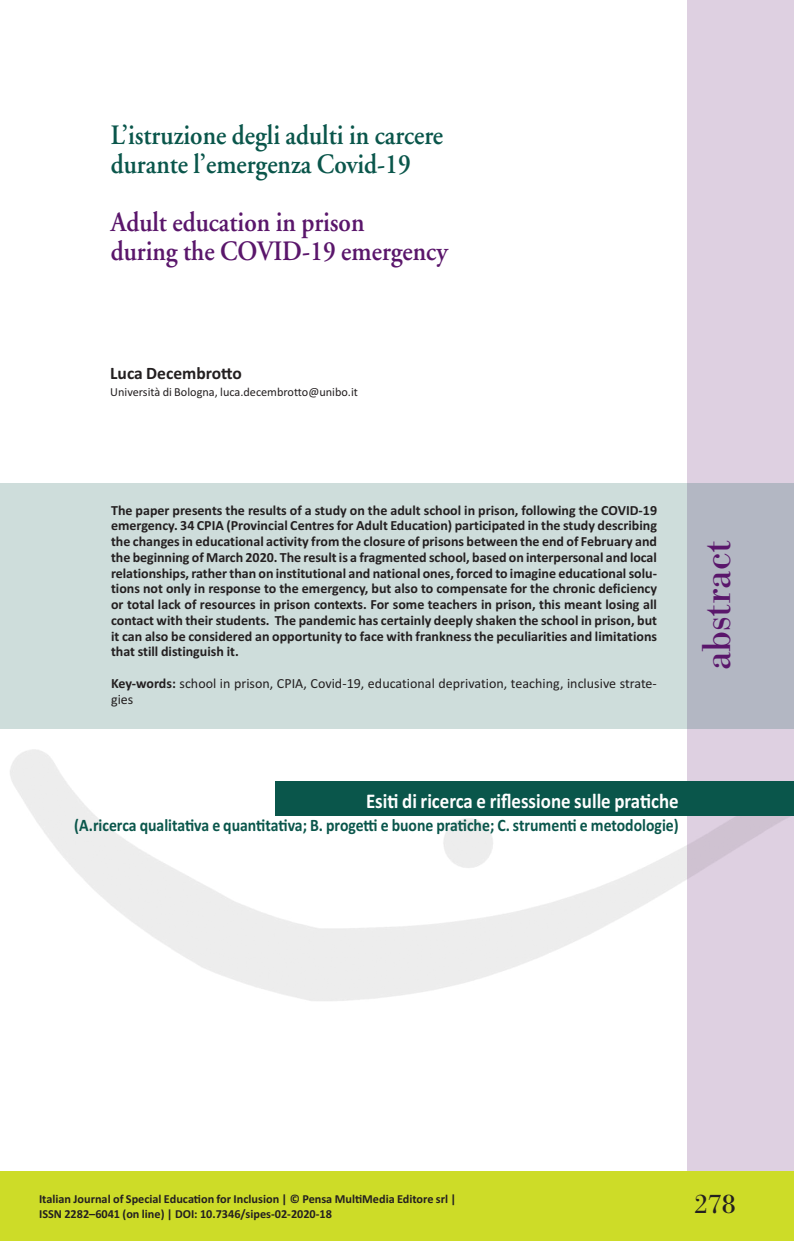
<style>
.page{position:relative;width:794px;height:1241px;background:#fff}
.page>*{position:absolute;margin:0;border:0;box-sizing:border-box;transform-origin:0 0}
.t1{font:42px "Bodoni Antiqua T";color:#5a166b}
.t2{font:600 28px/28.9px "Adobe Garamond";color:#0a564b;scale:.9 1}
.t3{font:600 28px/28.9px "Adobe Garamond";color:#5a166b;scale:.9 1}
.t4{font:28px "Bodoni Antiqua T";color:#231f20}
.t5{font:700 21px "Calibri";color:#fff;scale:.9 1}
.t6{font:700 17.5px "Calibri";color:#0a564b;scale:.9 1}
.t7{font:700 17.5px "Calibri";color:#231f20}
.t8{font:700 14px/15.8px "Calibri";color:#231f20;text-align:justify}
.t9{font:14px/15.8px "Calibri";color:#231f20}
.t10{font:700 12.25px/14.7px "Calibri";color:#231f20}
.t11{font:12.25px "Calibri";color:#231f20}
.s1{font-weight:700}
</style>
<div class="page">
<div style="left:688px;top:1px;width:106px;height:1239px;background:#ded0e1"></div>
<div style="left:275px;top:781px;width:519px;height:35px;background:#0a564b"></div>
<div style="left:0;top:483px;width:794px;height:245px;background:#0a564b;opacity:.2"></div>
<div style="left:0;top:1170px;width:794px;height:70px;background:#cddc28"></div>
<h2 class="t2" style="left:111px;top:123px;width:371px">L’istruzione degli adulti in carcere durante l’emergenza Covid-19</h2>
<h2 class="t3" style="left:111px;top:210px;width:376px">Adult education in prison<br>during the COVID-19 emergency</h2>
<p class="t7" style="left:110px;top:362px;width:133px">Luca Decembrotto</p>
<p class="t11" style="left:110px;top:384px;width:249px">Università di Bologna, luca.decembrotto@unibo.it</p>
<p class="t8" style="left:111px;top:502px;width:547px">The paper presents the results of a study on the adult school in prison, following the COVID-19 emergency. 34 CPIA (Provincial Centres for Adult Education) participated in the study describing the changes in educational activity from the closure of prisons between the end of February and the beginning of March 2020. The result is a fragmented school, based on interpersonal and local relationships, rather than on institutional and national ones, forced to imagine educational solu&shy;tions not only in response to the emergency, but also to compensate for the chronic deficiency or total lack of resources in prison contexts. For some teachers in prison, this meant losing all contact with their students. The pandemic has certainly deeply shaken the school in prison, but it can also be considered an opportunity to face with frankness the peculiarities and limitations that still distinguish it.</p>
<p class="t9" style="left:111px;top:675px;width:547px"><span class="s1">Key-words:</span> school in prison, CPIA, Covid-19, educational deprivation, teaching, inclusive strate&shy;gies</p>
<h1 class="t1" style="left:691px;top:670px;width:131px;rotate:-90deg">abstract</h1>
<h3 class="t5" style="left:366px;top:788px;width:349px">Esiti di ricerca e riflessione sulle pratiche</h3>
<p class="t6" style="left:74px;top:814px;width:673px">(A.ricerca qualitativa e quantitativa; B. progetti e buone pratiche; C. strumenti e metodologie)</p>
<p class="t10" style="left:39px;top:1191px;width:419px">Italian Journal of Special Education for Inclusion | © Pensa MultiMedia Editore srl |<br>ISSN 2282–6041 (on line) | DOI: 10.7346/sipes-02-2020-18</p>
<h2 class="t4" style="left:694px;top:1187px;width:43px">278</h2>
</div>
